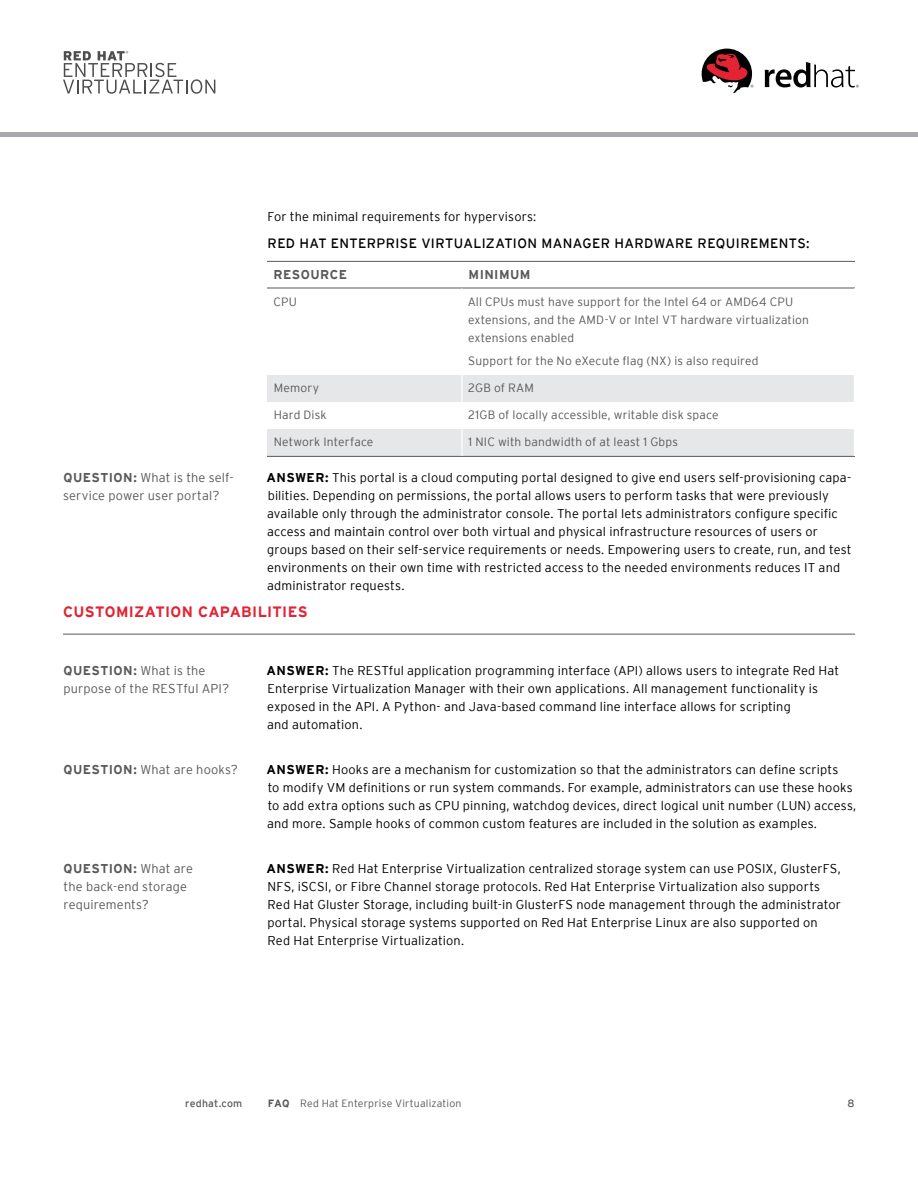
<style>
.page{position:relative;width:918px;height:1188px;background:#fff}
.page>*{position:absolute;margin:0;border:0;box-sizing:border-box;transform-origin:0 0}
.t1{font:700 15px "Interstate";letter-spacing:.02em;color:#e22434}
.t2{font:13.5px "Interstate";letter-spacing:.03em;color:#000}
.t3{font:300 12.75px/18px "Interstate";letter-spacing:.01em;color:#000}
.t4{font:300 12.75px/18px "Interstate";letter-spacing:.01em;color:#58595b}
.t5{font:700 12.75px "Interstate";letter-spacing:.035em;color:#58595b}
.t6{font:300 12px/18px "Interstate";letter-spacing:.015em;color:#58595b}
.t7{font:300 10.5px "Interstate";letter-spacing:.02em;color:#58595b}
.t8{font:10.5px "Interstate";letter-spacing:.02em;color:#58595b}
.s1{font-weight:700}
</style>
<div class="page">
<hr style="left:267px;top:261px;width:588px;height:1px;background:#58595b">
<svg style="left:267px;top:375px;width:587px;height:81px;fill:#e6e7e8"></svg>
<hr style="left:267px;top:288px;width:195px;height:1px;background:#58595b">
<hr style="left:462px;top:288px;width:393px;height:1px;background:#58595b">
<hr style="left:267px;top:456px;width:195px;height:1px;background:#58595b">
<hr style="left:462px;top:456px;width:393px;height:1px;background:#58595b">
<hr style="left:461px;top:288px;width:2px;height:87px;background:#fff">
<hr style="left:854px;top:288px;width:1px;height:87px;background:#fff">
<hr style="left:461px;top:375px;width:2px;height:27px;background:#fff">
<hr style="left:461px;top:402px;width:2px;height:27px;background:#fff">
<hr style="left:461px;top:429px;width:2px;height:27px;background:#fff">
<hr style="left:63px;top:634px;width:792px;height:1px;background:#58595b">
<svg style="left:765px;top:62px;width:94px;height:25px"></svg>
<svg style="left:702px;top:49px;width:51px;height:45px"></svg>
<svg style="left:63px;top:51px;width:152px;height:43px"></svg>
<hr style="left:0;top:133px;width:918px;height:4px;background:#a7a9ac">
<p class="t4" style="left:63px;top:468px;width:172px"><span class="s1">QUESTION:</span> What is the self&shy;service power user portal?</p>
<p class="t3" style="left:268px;top:207px;width:270px">For the minimal requirements for hypervisors:</p>
<p class="t2" style="left:268px;top:235px;width:544px">RED HAT ENTERPRISE VIRTUALIZATION MANAGER HARDWARE REQUIREMENTS:</p>
<p class="t5" style="left:274px;top:267px;width:75px">RESOURCE</p>
<p class="t5" style="left:469px;top:267px;width:63px">MINIMUM</p>
<p class="t6" style="left:273px;top:293px;width:25px">CPU</p>
<p class="t6" style="left:468px;top:293px;width:343px">All CPUs must have support for the Intel 64 or AMD64 CPU extensions, and the AMD-V or Intel VT hardware virtualization extensions enabled</p>
<p class="t6" style="left:468px;top:351px;width:292px">Support for the No eXecute flag (NX) is also required</p>
<p class="t6" style="left:274px;top:378px;width:47px">Memory</p>
<p class="t6" style="left:468px;top:378px;width:67px">2GB of RAM</p>
<p class="t6" style="left:274px;top:405px;width:54px">Hard Disk</p>
<p class="t6" style="left:468px;top:405px;width:252px">21GB of locally accessible, writable disk space</p>
<p class="t6" style="left:274px;top:432px;width:101px">Network Interface</p>
<p class="t6" style="left:469px;top:432px;width:211px">1 NIC with bandwidth of at least 1 Gbps</p>
<p class="t3" style="left:267px;top:468px;width:587px"><span class="s1">ANSWER:</span> This portal is a cloud computing portal designed to give end users self-provisioning capa&shy;bilities. Depending on permissions, the portal allows users to perform tasks that were previously available only through the administrator console. The portal lets administrators configure specific access and maintain control over both virtual and physical infrastructure resources of users or groups based on their self-service requirements or needs. Empowering users to create, run, and test environments on their own time with restricted access to the needed environments reduces IT and administrator requests.</p>
<p class="t1" style="left:63px;top:603px;width:246px">CUSTOMIZATION CAPABILITIES</p>
<p class="t4" style="left:63px;top:661px;width:167px"><span class="s1">QUESTION:</span> What is the purpose of the RESTful API?</p>
<p class="t4" style="left:63px;top:760px;width:176px"><span class="s1">QUESTION:</span> What are hooks?</p>
<p class="t4" style="left:63px;top:860px;width:131px"><span class="s1">QUESTION:</span> What are the back-end storage requirements?</p>
<p class="t3" style="left:267px;top:661px;width:574px"><span class="s1">ANSWER:</span> The RESTful application programming interface (API) allows users to integrate Red Hat Enterprise Virtualization Manager with their own applications. All management functionality is exposed in the API. A Python- and Java-based command line interface allows for scripting<br>and automation.</p>
<p class="t3" style="left:267px;top:760px;width:591px"><span class="s1">ANSWER:</span> Hooks are a mechanism for customization so that the administrators can define scripts<br>to modify VM definitions or run system commands. For example, administrators can use these hooks to add extra options such as CPU pinning, watchdog devices, direct logical unit number (LUN) access, and more. Sample hooks of common custom features are included in the solution as examples.</p>
<p class="t3" style="left:267px;top:859px;width:576px"><span class="s1">ANSWER:</span> Red Hat Enterprise Virtualization centralized storage system can use POSIX, GlusterFS, NFS, iSCSI, or Fibre Channel storage protocols. Red Hat Enterprise Virtualization also supports Red Hat Gluster Storage, including built-in GlusterFS node management through the administrator portal. Physical storage systems supported on Red Hat Enterprise Linux are also supported on Red Hat Enterprise Virtualization.</p>
<p class="t8" style="left:185px;top:1097px;width:59px">redhat.com</p>
<p class="t7" style="left:268px;top:1097px;width:195px"><span class="s1">FAQ</span> Red Hat Enterprise Virtualization</p>
<p class="t8" style="left:848px;top:1097px;width:9px">8</p>
</div>
